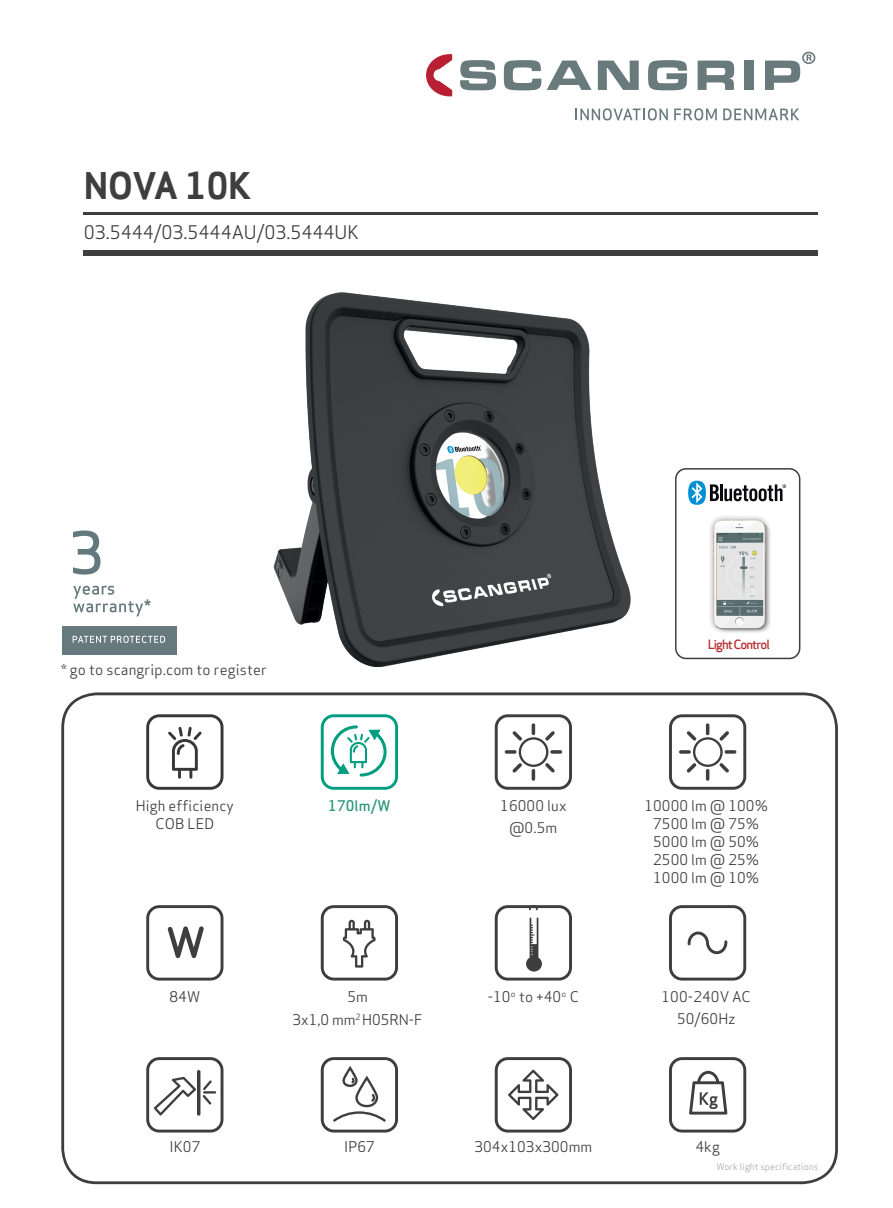
<style>
.page{position:relative;width:893px;height:1208px;background:#fff}
.page>*{position:absolute;margin:0;border:0;box-sizing:border-box;transform-origin:0 0}
.t1{font:700 36px "Apex Sans";color:#3e3e3f}
.t2{font:18.3px "Apex Sans";color:#3e3e3f}
.t3{font:14.4px/18px "Apex Sans";letter-spacing:.01em;color:#3e3e3f;text-align:center}
.t4{font:500 14.4px "Apex Sans";letter-spacing:.01em;color:#2a967b}
.t5{font:500 12.6px "Apex Sans";letter-spacing:-.08em;color:#b6282d}
.t6{font:9px "Apex Sans";letter-spacing:.01em;color:#a8a9ad}
</style>
<div class="page">
<svg style="left:426px;top:54px;width:26px;height:42px"></svg>
<svg style="left:460px;top:60px;width:36px;height:30px"></svg>
<svg style="left:504px;top:60px;width:37px;height:30px"></svg>
<svg style="left:547px;top:61px;width:44px;height:29px"></svg>
<svg style="left:598px;top:61px;width:41px;height:29px"></svg>
<svg style="left:648px;top:60px;width:39px;height:30px"></svg>
<svg style="left:698px;top:61px;width:36px;height:29px"></svg>
<div style="left:744px;top:61px;width:10px;height:29px;background:#697a7d"></div>
<svg style="left:765px;top:52px;width:50px;height:38px"></svg>
<svg style="left:575px;top:109px;width:25px;height:11px"></svg>
<svg style="left:603px;top:108px;width:9px;height:12px"></svg>
<svg style="left:613px;top:108px;width:32px;height:12px"></svg>
<svg style="left:648px;top:108px;width:9px;height:12px"></svg>
<svg style="left:659px;top:109px;width:9px;height:11px"></svg>
<svg style="left:674px;top:109px;width:18px;height:11px"></svg>
<svg style="left:694px;top:108px;width:9px;height:12px"></svg>
<svg style="left:706px;top:109px;width:11px;height:11px"></svg>
<svg style="left:723px;top:108px;width:76px;height:12px"></svg>
<div style="left:84px;top:250px;width:734px;height:6px;background:#3e3e3f"></div>
<hr style="left:84px;top:212px;width:734px;height:3px;background:#3e3e3f">
<svg style="left:61px;top:692px;width:777px;height:492px"></svg>
<svg style="left:669px;top:1057px;width:77px;height:75px"></svg>
<svg style="left:669px;top:714px;width:77px;height:75px"></svg>
<svg style="left:146px;top:1057px;width:77px;height:75px"></svg>
<svg style="left:321px;top:905px;width:77px;height:75px"></svg>
<svg style="left:146px;top:905px;width:77px;height:75px"></svg>
<svg style="left:321px;top:1057px;width:77px;height:75px"></svg>
<svg style="left:73px;top:530px;width:27px;height:44px"></svg>
<div style="left:62px;top:625px;width:114px;height:29px;background:#66797d"></div>
<svg style="left:73px;top:635px;width:92px;height:8px"></svg>
<svg style="left:73px;top:586px;width:78px;height:30px"></svg>
<svg style="left:146px;top:714px;width:77px;height:75px"></svg>
<svg style="left:321px;top:714px;width:77px;height:75px"></svg>
<img style="left:273px;top:292px;width:358px;height:376px">
<svg style="left:675px;top:468px;width:125px;height:191px"></svg>
<h1 class="t1" style="left:84px;top:163px;width:169px">NOVA 10K</h1>
<p class="t2" style="left:84px;top:218px;width:277px">03.5444/03.5444AU/03.5444UK</p>
<p class="t5" style="left:708px;top:633px;width:64px">Light Control</p>
<p class="t3" style="left:61px;top:659px;width:207px">* go to scangrip.com to register</p>
<p class="t3" style="left:136px;top:795px;width:100px">High efficiency<br>COB LED</p>
<p class="t4" style="left:328px;top:793px;width:64px">170lm/W</p>
<p class="t3" style="left:500px;top:793px;width:68px;line-height:22.2px">16000 lux @0.5m</p>
<p class="t3" style="left:644px;top:795px;width:125px">10000 lm @ 100%<br>7500 lm @ 75%<br>5000 lm @ 50%<br>2500 lm @ 25%<br>1000 lm @ 10%</p>
<p class="t3" style="left:170px;top:986px;width:32px">84W</p>
<p class="t3" style="left:293px;top:983px;width:131px;line-height:23.1px">5m<br>3x1,0 mm<sup>2</sup> H05RN-F</p>
<p class="t3" style="left:488px;top:986px;width:93px">-10<sup>o</sup> to +40<sup>o</sup> C</p>
<p class="t3" style="left:661px;top:984px;width:91px;line-height:22.2px">100-240V AC<br>50/60Hz</p>
<p class="t3" style="left:169px;top:1136px;width:32px">IK07</p>
<p class="t3" style="left:344px;top:1136px;width:32px;rotate:-1deg">IP67</p>
<p class="t3" style="left:474px;top:1136px;width:119px">304x103x300mm</p>
<p class="t3" style="left:695px;top:1136px;width:26px">4kg</p>
<p class="t6" style="left:717px;top:1159px;width:103px">Work light specifications</p>
</div>
